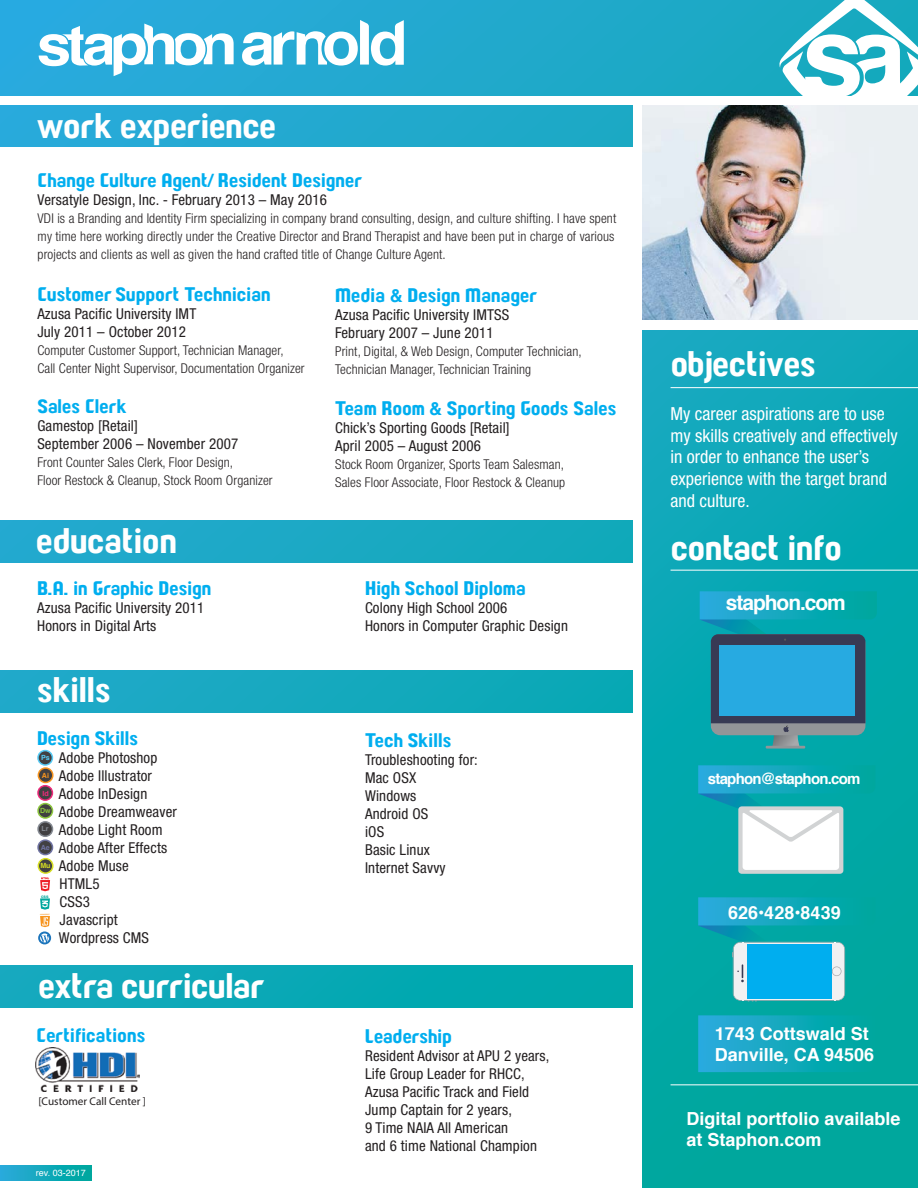
<style>
.page{position:relative;width:918px;height:1188px;background:#fff}
.page>*{position:absolute;margin:0;border:0;box-sizing:border-box;transform-origin:0 0}
.t1{font:900 32.55px "Paragon";color:#fff}
.t2{font:700 21px "Helvetica";letter-spacing:-.05em;color:#fff}
.t3{font:900 18px "Paragon";letter-spacing:.01em;color:#00aeef}
.t4{font:condensed 18px/21.9px "Helvetica Neue";color:#fff}
.t5{font:700 18px/21.6px "Helvetica";color:#fff}
.t6{font:condensed 15px/18px "Helvetica Neue";letter-spacing:.01em;color:#231f20}
.t7{font:700 15px "Helvetica";letter-spacing:-.05em;color:#fff}
.t8{font:300 condensed 13.5px/18px "Helvetica Neue";letter-spacing:.01em;color:#231f20}
.t9{font:11.25px "Myriad Pro";color:#231f20}
.t10{font:9px "Helvetica";color:#fff}
.t11{font:700 7.05px "Helvetica";color:#d7df23}
.t12{font:700 7.05px "Helvetica";color:#6f73a2}
.t13{font:700 7.05px "Helvetica";color:#848991}
.t14{font:700 7.05px "Helvetica";color:#8dc63f}
.t15{font:700 7.05px "Helvetica";color:#ee2a7b}
.t16{font:700 7.05px "Helvetica";color:#f7941e}
.t17{font:700 7.05px "Helvetica";color:#58cbf5}
.t18{font:700 4.5px "Helvetica";color:#00a79e}
.t19{font:700 1.65px "Helvetica";color:#f7941e}
.s1{font-family:"Helvetica";font-weight:700}
</style>
<div class="page">
<svg style="left:0;top:1165px;width:92px;height:15px"></svg>
<div style="left:0;top:105px;width:632px;height:42px;background:#23a9d0"></div>
<div style="left:0;top:521px;width:632px;height:42px;background:#1ca9c4"></div>
<div style="left:0;top:670px;width:632px;height:42px;background:linear-gradient(to right,#22a9ca,#08a8b3)"></div>
<div style="left:0;top:965px;width:632px;height:42px;background:linear-gradient(to right,#16a9bf,#00a8a9)"></div>
<svg style="left:0;top:0;width:779px;height:96px;background:#21a9ce"></svg>
<div style="left:643px;top:330px;width:275px;height:858px;background:linear-gradient(to bottom,#0fa9bd,#00a79a)"></div>
<svg style="left:698px;top:1015px;width:177px;height:57px;background:#11a8bc"></svg>
<svg style="left:698px;top:765px;width:177px;height:109px"></svg>
<img style="left:36px;top:1047px;width:103px;height:44px">
<svg style="left:242px;top:20px;width:162px;height:46px"></svg>
<svg style="left:779px;top:0;width:139px;height:96px"></svg>
<svg style="left:698px;top:897px;width:177px;height:104px;background:#1baec4"></svg>
<hr style="left:766px;top:746px;width:39px;height:3px;background:#939598">
<svg style="left:700px;top:591px;width:177px;height:156px;background:#2496b2"></svg>
<svg style="left:39px;top:24px;width:195px;height:52px"></svg>
<hr style="left:671px;top:570px;width:247px;height:1px;background:#fff">
<hr style="left:671px;top:1084px;width:247px;height:1px;background:#fff">
<hr style="left:671px;top:387px;width:247px;height:1px;background:#fff">
<img style="left:643px;top:105px;width:275px;height:215px">
<svg style="left:40px;top:877px;width:10px;height:14px"></svg>
<svg style="left:40px;top:898px;width:10px;height:12px"></svg>
<svg style="left:38px;top:916px;width:13px;height:28px"></svg>
<div style="left:38px;top:859px;width:15px;height:14px;background:#414042;border-radius:50%"></div>
<div style="left:38px;top:858px;width:16px;height:16px;border:2px solid #d7df23;border-radius:50%"></div>
<div style="left:38px;top:840px;width:15px;height:15px;background:#414042;border-radius:50%"></div>
<div style="left:37px;top:839px;width:16px;height:16px;border:2px solid #6f73a2;border-radius:50%"></div>
<div style="left:38px;top:822px;width:15px;height:14px;background:#414042;border-radius:50%"></div>
<div style="left:37px;top:821px;width:16px;height:16px;border:2px solid #848991;border-radius:50%"></div>
<div style="left:38px;top:804px;width:15px;height:14px;background:#414042;border-radius:50%"></div>
<div style="left:37px;top:803px;width:16px;height:16px;border:2px solid #8dc63f;border-radius:50%"></div>
<div style="left:38px;top:786px;width:14px;height:14px;background:#414042;border-radius:50%"></div>
<div style="left:37px;top:785px;width:16px;height:16px;border:2px solid #ee2a7b;border-radius:50%"></div>
<div style="left:38px;top:768px;width:15px;height:14px;background:#414042;border-radius:50%"></div>
<div style="left:38px;top:767px;width:16px;height:16px;border:2px solid #f7941e;border-radius:50%"></div>
<div style="left:38px;top:751px;width:14px;height:14px;background:#414042;border-radius:50%"></div>
<div style="left:37px;top:750px;width:16px;height:16px;border:2px solid #58cbf5;border-radius:50%"></div>
<h1 class="t1" style="left:37px;top:112px;width:240px">work experience</h1>
<p class="t3" style="left:38px;top:173px;width:326px">Change Culture Agent<span class="s1">/</span> Resident Designer</p>
<p class="t6" style="left:38px;top:191px;width:291px">Versatyle Design, Inc. - February 2013 – May 2016</p>
<p class="t8" style="left:38px;top:209px;width:580px">VDI is a Branding and Identity Firm specializing in company brand consulting, design, and culture shifting. I have spent my time here working directly under the Creative Director and Brand Therapist and have been put in charge of various projects and clients as well as given the hand crafted title of Change Culture Agent.</p>
<p class="t3" style="left:37px;top:287px;width:235px">Customer Support Technician</p>
<p class="t6" style="left:37px;top:304px;width:160px">Azusa Pacific University IMT<br>July 2011 – October 2012</p>
<p class="t8" style="left:37px;top:341px;width:269px">Computer Customer Support, Technician Manager,<br>Call Center Night Supervisor, Documentation Organizer</p>
<p class="t3" style="left:37px;top:399px;width:91px">Sales Clerk</p>
<p class="t6" style="left:37px;top:417px;width:203px">Gamestop [Retail]<br>September 2006 – November 2007</p>
<p class="t8" style="left:37px;top:453px;width:237px">Front Counter Sales Clerk, Floor Design,<br>Floor Restock &amp; Cleanup, Stock Room Organizer</p>
<h1 class="t1" style="left:36px;top:528px;width:142px">education</h1>
<p class="t3" style="left:37px;top:581px;width:176px">B.A. in Graphic Design</p>
<p class="t6" style="left:37px;top:599px;width:169px">Azusa Pacific University 2011<br>Honors in Digital Arts</p>
<h1 class="t1" style="left:37px;top:677px;width:75px">skills</h1>
<p class="t3" style="left:37px;top:731px;width:103px">Design Skills</p>
<p class="t6" style="left:59px;top:749px;width:120px">Adobe Photoshop<br>Adobe Illustrator<br>Adobe InDesign<br>Adobe Dreamweaver<br>Adobe Light Room<br>Adobe After Effects<br>Adobe Muse<br>HTML5<br>CSS3<br>Javascript<br>Wordpress CMS</p>
<p class="t17" style="left:41px;top:752px;width:10px">Ps</p>
<p class="t16" style="left:42px;top:770px;width:9px">Ai</p>
<p class="t15" style="left:42px;top:787px;width:8px">Id</p>
<p class="t14" style="left:40px;top:805px;width:12px">Dw</p>
<p class="t13" style="left:42px;top:823px;width:9px">Lr</p>
<p class="t12" style="left:41px;top:841px;width:11px">Ae</p>
<p class="t11" style="left:40px;top:860px;width:12px">Mu</p>
<p class="t18" style="left:41px;top:892px;width:9px">css</p>
<p class="t19" style="left:40px;top:913px;width:11px">JAVASCRIPT</p>
<h1 class="t1" style="left:38px;top:973px;width:228px">extra curricular</h1>
<p class="t3" style="left:37px;top:1028px;width:110px">Certifications</p>
<p class="t9" style="left:39px;top:1094px;width:109px">[Customer Call Center ]</p>
<p class="t10" style="left:36px;top:1166px;width:51px">rev. 03-2017</p>
<p class="t3" style="left:335px;top:288px;width:204px">Media <span class="s1">&amp;</span> Design Manager</p>
<p class="t6" style="left:335px;top:306px;width:176px">Azusa Pacific University IMTSS<br>February 2007 – June 2011</p>
<p class="t8" style="left:335px;top:342px;width:248px">Print, Digital, &amp; Web Design, Computer Technician,<br>Technician Manager, Technician Training</p>
<p class="t3" style="left:335px;top:401px;width:283px">Team Room <span class="s1">&amp;</span> Sporting Goods Sales</p>
<p class="t6" style="left:335px;top:418px;width:176px">Chick’s Sporting Goods [Retail]<br>April 2005 – August 2006</p>
<p class="t8" style="left:335px;top:455px;width:232px">Stock Room Organizer, Sports Team Salesman,<br>Sales Floor Associate, Floor Restock &amp; Cleanup</p>
<p class="t3" style="left:365px;top:581px;width:162px">High School Diploma</p>
<p class="t6" style="left:365px;top:599px;width:204px">Colony High School 2006<br>Honors in Computer Graphic Design</p>
<p class="t3" style="left:365px;top:734px;width:88px">Tech Skills</p>
<p class="t6" style="left:365px;top:751px;width:114px">Troubleshooting for:<br>Mac OSX<br>Windows<br>Android OS<br>iOS<br>Basic Linux<br>Internet Savvy</p>
<p class="t3" style="left:365px;top:1029px;width:88px">Leadership</p>
<p class="t6" style="left:365px;top:1047px;width:186px">Resident Advisor at APU 2 years,<br>Life Group Leader for RHCC,<br>Azusa Pacific Track and Field<br>Jump Captain for 2 years,<br>9 Time NAIA All American<br>and 6 time National Champion</p>
<h1 class="t1" style="left:671px;top:351px;width:146px">objectives</h1>
<p class="t4" style="left:671px;top:402px;width:229px">My career aspirations are to use my skills creatively and effectively in order to enhance the user’s experience with the target brand and culture.</p>
<h1 class="t1" style="left:671px;top:535px;width:172px">contact info</h1>
<h2 class="t2" style="left:726px;top:586px;width:122px">staphon.com</h2>
<p class="t7" style="left:708px;top:767px;width:154px">staphon@staphon.com</p>
<p class="t5" style="left:728px;top:902px;width:114px">626•428•8439</p>
<p class="t5" style="left:715px;top:1023px;width:161px">1743 Cottswald St<br>Danville, CA 94506</p>
<p class="t5" style="left:687px;top:1108px;width:216px">Digital portfolio available at Staphon.com</p>
</div>
